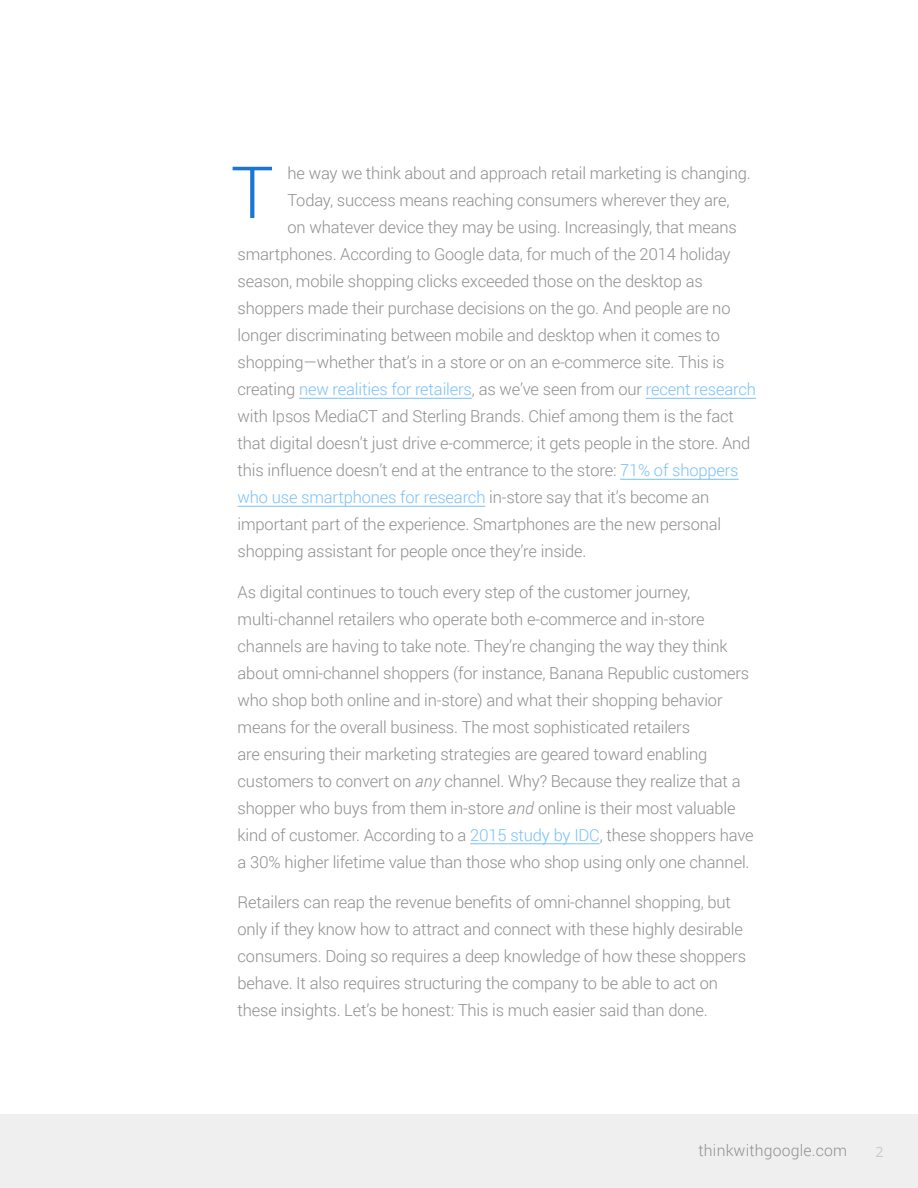
<style>
.page{position:relative;width:918px;height:1188px;background:#fff}
.page>*{position:absolute;margin:0;border:0;box-sizing:border-box;transform-origin:0 0}
.t1{font:300 72px "Roboto";color:#1976d2}
.Body_Copy{font:300 16.5px/27px "Roboto";letter-spacing:-.01em;color:#8e8e8e}
.Body_Copy-2{font:300 16.5px "Roboto";letter-spacing:-.01em;color:#7ac0f8}
.t2{font:300 15.75px "Roboto";letter-spacing:.01em;color:#666766}
.Body_Text{font:14.25px "Open Sans";color:#c9c9c9}
.s1{color:#8e8e8e}
.s2{color:#7ac0f8}
.s3{font-style:italic}
</style>
<div class="page">
<div style="left:0;top:1114px;width:918px;height:74px;background:#f0eff0"></div>
<hr style="left:299px;top:398px;width:173px;height:1px;background:#7ac0f8">
<hr style="left:646px;top:398px;width:110px;height:1px;background:#7ac0f8">
<hr style="left:620px;top:479px;width:119px;height:1px;background:#7ac0f8">
<hr style="left:238px;top:506px;width:247px;height:1px;background:#7ac0f8">
<hr style="left:470px;top:843px;width:130px;height:1px;background:#7ac0f8">
<p class="Body_Copy" style="left:288px;top:159px;width:465px">he way we think about and approach retail marketing is changing.</p>
<p class="Body_Copy" style="left:288px;top:186px;width:444px">Today, success means reaching consumers wherever they are,</p>
<p class="Body_Copy" style="left:288px;top:213px;width:451px">on whatever device they may be using. Increasingly, that means</p>
<p class="Body_Copy" style="left:238px;top:240px;width:495px">smartphones. According to Google data, for much of the 2014 holiday</p>
<p class="Body_Copy" style="left:238px;top:267px;width:467px">season, mobile shopping clicks exceeded those on the desktop as</p>
<p class="Body_Copy" style="left:238px;top:294px;width:494px">shoppers made their purchase decisions on the go. And people are no</p>
<p class="Body_Copy" style="left:238px;top:321px;width:484px">longer discriminating between mobile and desktop when it comes to</p>
<p class="Body_Copy" style="left:238px;top:348px;width:488px">shopping—whether that’s in a store or on an e-commerce site. This is</p>
<p class="Body_Copy-2" style="left:238px;top:378px;width:520px"><span class="s1">creating</span> new realities for retailers<span class="s1">, as we’ve seen from our</span> recent research</p>
<p class="Body_Copy" style="left:238px;top:402px;width:498px">with Ipsos MediaCT and Sterling Brands. Chief among them is the fact</p>
<p class="Body_Copy" style="left:238px;top:429px;width:514px">that digital doesn’t just drive e-commerce; it gets people in the store. And</p>
<p class="Body_Copy" style="left:238px;top:456px;width:503px">this influence doesn’t end at the entrance to the store: <span class="s2">71% of shoppers</span></p>
<p class="Body_Copy-2" style="left:238px;top:486px;width:473px">who use smartphones for research <span class="s1">in-store say that it’s become an</span></p>
<p class="Body_Copy" style="left:238px;top:510px;width:485px">important part of the experience. Smartphones are the new personal</p>
<p class="Body_Copy" style="left:238px;top:537px;width:350px">shopping assistant for people once they’re inside.</p>
<p class="Body_Copy" style="left:238px;top:578px;width:518px">As digital continues to touch every step of the customer journey, multi-channel retailers who operate both e-commerce and in-store channels are having to take note. They’re changing the way they think about omni-channel shoppers (for instance, Banana Republic customers who shop both online and in-store) and what their shopping behavior means for the overall business. The most sophisticated retailers<br>are ensuring their marketing strategies are geared toward enabling customers to convert on <span class="s3">any</span> channel. Why? Because they realize that a shopper who buys from them in-store <span class="s3">and</span> online is their most valuable kind of customer. According to a <span class="s2">2015 study by IDC</span>, these shoppers have a 30% higher lifetime value than those who shop using only one channel.</p>
<p class="Body_Copy" style="left:238px;top:888px;width:510px">Retailers can reap the revenue benefits of omni-channel shopping, but only if they know how to attract and connect with these highly desirable consumers. Doing so requires a deep knowledge of how these shoppers behave. It also requires structuring the company to be able to act on these insights. Let’s be honest: This is much easier said than done.</p>
<p class="t1" style="left:231px;top:142px;width:44px">T</p>
<p class="t2" style="left:699px;top:1140px;width:150px">thinkwithgoogle.com</p>
<p class="Body_Text" style="left:876px;top:1142px;width:10px">2</p>
</div>
